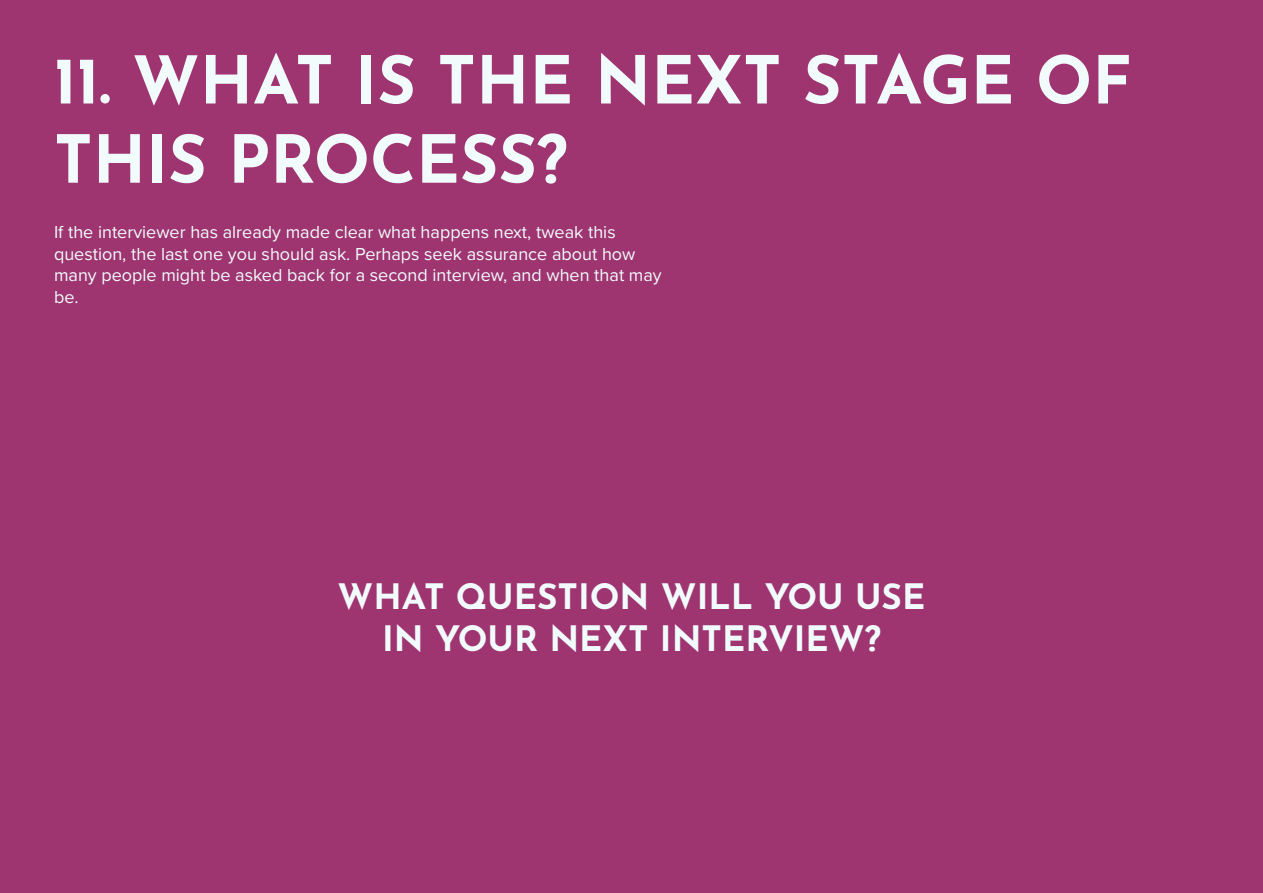
<style>
.page{position:relative;width:1263px;height:893px;background:#9e3470}
.page>*{position:absolute;margin:0;border:0;box-sizing:border-box;transform-origin:0 0}
.t1{font:700 66px/79.2px "Josefin Sans";color:#f2fbfc}
.t2{font:700 35.1px/42px "Josefin Sans";color:#f2fbfc;text-align:center}
.t3{font:18px/21.6px "Proxima Nova";color:#f2fbfc}
</style>
<div class="page">
<h1 class="t1" style="left:54px;top:31px;width:1079px">11. WHAT IS THE NEXT STAGE OF<br>THIS PROCESS?</h1>
<p class="t3" style="left:54px;top:220px;width:609px">If the interviewer has already made clear what happens next, tweak this question, the last one you should ask. Perhaps seek assurance about how many people might be asked back for a second interview, and when that may be.</p>
<h2 class="t2" style="left:338px;top:570px;width:589px">WHAT QUESTION WILL YOU USE<br>IN YOUR NEXT INTERVIEW?</h2>
</div>
